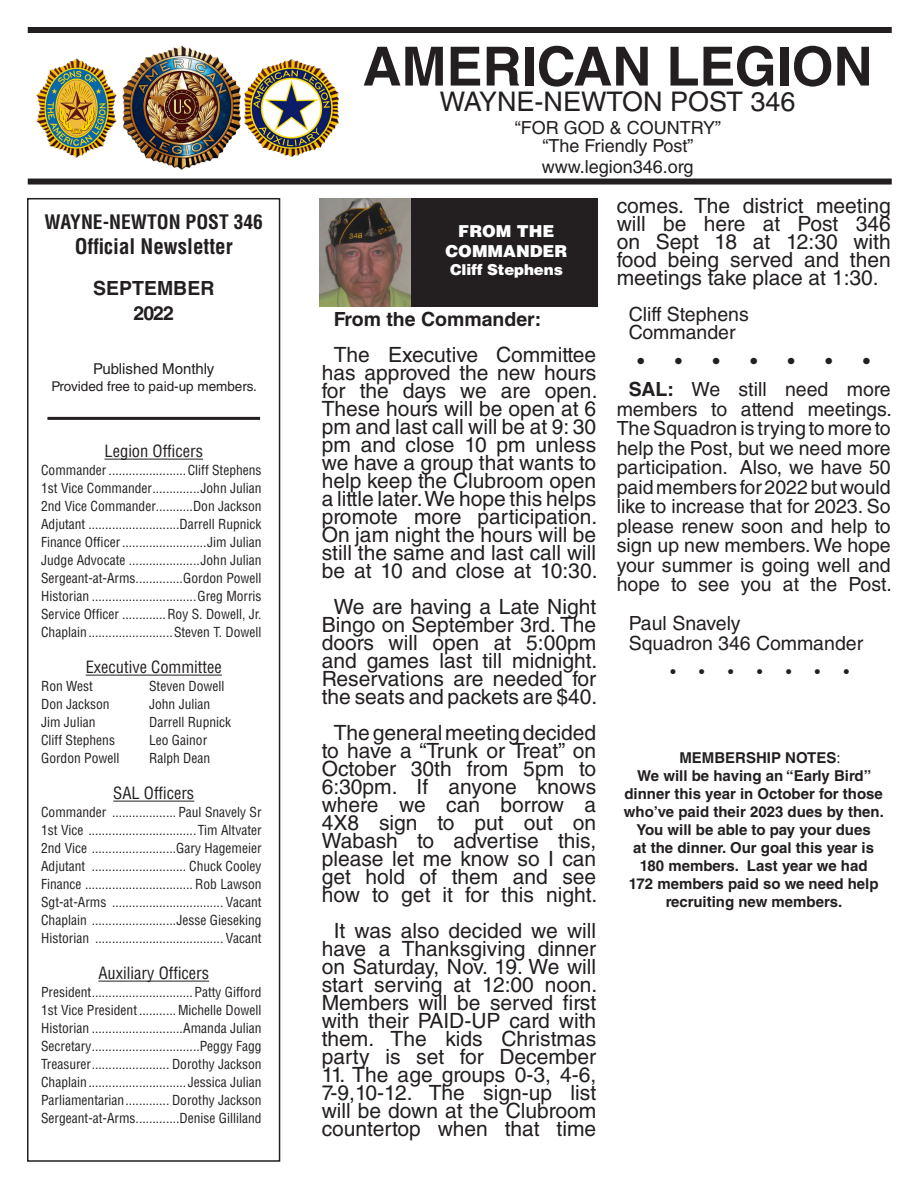
<style>
.page{position:relative;width:918px;height:1188px;background:#fff}
.page>*{position:absolute;margin:0;border:0;box-sizing:border-box;transform-origin:0 0}
.t1{font:700 54px "Helvetica LT Std";color:#231f20}
.t2{font:27px "Helvetica LT Std";color:#231f20}
.t3{font:21px/18px "Helvetica LT Std";color:#231f20;text-align:center}
.t4{font:700 condensed 21px "Helvetica LT Std";color:#231f20}
.t5{font:19.5px/19.5px "Helvetica LT Std";color:#231f20;text-align:center}
.t6{font:700 19.5px "Helvetica LT Std";color:#231f20}
.t7{font:700 condensed 19.5px "Helvetica LT Std";color:#231f20}
.t8{font:18px "Helvetica LT Std";color:#231f20}
.t9{font:condensed 16.5px "Helvetica LT Std";color:#231f20}
.t10{font:900 16.5px "Helvetica LT Std";color:#fff}
.t11{font:700 15px "Helvetica LT Std";color:#231f20}
.t12{font:15px "Helvetica LT Std";color:#231f20}
.t13{font:900 15px "Helvetica LT Std";letter-spacing:-.01em;color:#fff}
.t14{font:condensed 13.5px "Helvetica LT Std";color:#231f20}
.t15{font:13.5px "Helvetica LT Std";color:#231f20}
.s1{font-weight:700}
.s2{font-weight:400}
</style>
<div class="page">
<img style="left:122px;top:45px;width:119px;height:125px">
<img style="left:245px;top:59px;width:94px;height:98px">
<img style="left:36px;top:58px;width:81px;height:100px">
<div style="left:28px;top:179px;width:864px;height:6px;background:#231f20"></div>
<div style="left:28px;top:27px;width:864px;height:6px;background:#231f20"></div>
<div style="left:27px;top:198px;width:253px;height:964px;border:2px solid #231f20"></div>
<hr style="left:105px;top:459px;width:98px;height:1px;background:#231f20">
<hr style="left:86px;top:675px;width:136px;height:1px;background:#231f20">
<hr style="left:113px;top:801px;width:81px;height:1px;background:#231f20">
<hr style="left:98px;top:981px;width:111px;height:1px;background:#231f20">
<hr style="left:47px;top:417px;width:213px;height:3px;background:#231f20">
<div style="left:320px;top:198px;width:278px;height:109px;background:#231f20"></div>
<img style="left:320px;top:198px;width:90px;height:109px">
<p class="t7" style="left:45px;top:209px;width:220px">WAYNE-NEWTON POST 346</p>
<p class="t4" style="left:75px;top:233px;width:160px">Official Newsletter</p>
<p class="t6" style="left:93px;top:276px;width:123px">SEPTEMBER</p>
<p class="t6" style="left:134px;top:302px;width:42px">2022</p>
<p class="t12" style="left:93px;top:360px;width:123px">Published Monthly</p>
<p class="t15" style="left:51px;top:378px;width:207px">Provided free to paid-up members.</p>
<p class="t9" style="left:105px;top:441px;width:100px">Legion Officers</p>
<p class="t14" style="left:41px;top:462px;width:222px">Commander .......................Cliff Stephens</p>
<p class="t14" style="left:41px;top:480px;width:222px">1st Vice Commander..............John Julian</p>
<p class="t14" style="left:41px;top:498px;width:222px">2nd Vice Commander...........Don Jackson</p>
<p class="t14" style="left:41px;top:516px;width:222px">Adjutant ...........................Darrell Rupnick</p>
<p class="t14" style="left:41px;top:534px;width:222px">Finance Officer.........................Jim Julian</p>
<p class="t14" style="left:41px;top:552px;width:222px">Judge Advocate .....................John Julian</p>
<p class="t14" style="left:41px;top:570px;width:222px">Sergeant-at-Arms..............Gordon Powell</p>
<p class="t14" style="left:41px;top:588px;width:222px">Historian ...............................Greg Morris</p>
<p class="t14" style="left:41px;top:606px;width:222px">Service Officer .............Roy S. Dowell, Jr.</p>
<p class="t14" style="left:41px;top:624px;width:222px">Chaplain.........................Steven T. Dowell</p>
<p class="t9" style="left:86px;top:657px;width:138px">Executive Committee</p>
<p class="t14" style="left:41px;top:678px;width:53px">Ron West</p>
<p class="t14" style="left:149px;top:678px;width:77px">Steven Dowell</p>
<p class="t14" style="left:41px;top:696px;width:70px">Don Jackson</p>
<p class="t14" style="left:149px;top:696px;width:63px">John Julian</p>
<p class="t14" style="left:41px;top:714px;width:56px">Jim Julian</p>
<p class="t14" style="left:149px;top:714px;width:84px">Darrell Rupnick</p>
<p class="t14" style="left:41px;top:732px;width:75px">Cliff Stephens</p>
<p class="t14" style="left:149px;top:732px;width:60px">Leo Gainor</p>
<p class="t14" style="left:41px;top:750px;width:80px">Gordon Powell</p>
<p class="t14" style="left:149px;top:750px;width:63px">Ralph Dean</p>
<p class="t9" style="left:113px;top:783px;width:83px">SAL Officers</p>
<p class="t14" style="left:41px;top:804px;width:222px">Commander ................... Paul Snavely Sr</p>
<p class="t14" style="left:41px;top:822px;width:222px">1st Vice ................................Tim Altvater</p>
<p class="t14" style="left:41px;top:840px;width:222px">2nd Vice .........................Gary Hagemeier</p>
<p class="t14" style="left:41px;top:858px;width:222px">Adjutant ............................ Chuck Cooley</p>
<p class="t14" style="left:41px;top:876px;width:222px">Finance ................................ Rob Lawson</p>
<p class="t14" style="left:41px;top:894px;width:222px">Sgt-at-Arms ................................. Vacant</p>
<p class="t14" style="left:41px;top:912px;width:222px">Chaplain .........................Jesse Gieseking</p>
<p class="t14" style="left:41px;top:930px;width:222px">Historian ...................................... Vacant</p>
<p class="t9" style="left:98px;top:963px;width:112px">Auxiliary Officers</p>
<p class="t14" style="left:41px;top:984px;width:222px">President..............................Patty Gifford</p>
<p class="t14" style="left:41px;top:1002px;width:222px">1st Vice President ...........Michelle Dowell</p>
<p class="t14" style="left:41px;top:1020px;width:222px">Historian ...........................Amanda Julian</p>
<p class="t14" style="left:41px;top:1038px;width:222px">Secretary................................Peggy Fagg</p>
<p class="t14" style="left:41px;top:1056px;width:222px">Treasurer....................... Dorothy Jackson</p>
<p class="t14" style="left:41px;top:1074px;width:222px">Chaplain............................. Jessica Julian</p>
<p class="t14" style="left:41px;top:1092px;width:222px">Parliamentarian............. Dorothy Jackson</p>
<p class="t14" style="left:41px;top:1110px;width:222px">Sergeant-at-Arms.............Denise Gilliland</p>
<p class="t1" style="left:363px;top:34px;width:512px">AMERICAN LEGION</p>
<p class="t2" style="left:440px;top:86px;width:357px">WAYNE-NEWTON POST 346</p>
<p class="t8" style="left:515px;top:117px;width:208px">“FOR GOD &amp; COUNTRY”</p>
<p class="t8" style="left:542px;top:135px;width:153px">“The Friendly Post”</p>
<p class="t8" style="left:542px;top:156px;width:153px">www.legion346.org</p>
<p class="t10" style="left:458px;top:220px;width:98px">FROM THE</p>
<p class="t10" style="left:445px;top:240px;width:123px">COMMANDER</p>
<p class="t13" style="left:450px;top:260px;width:114px">Cliff Stephens</p>
<p class="t6" style="left:334px;top:307px;width:209px">From the Commander:</p>
<p class="t3" style="left:322px;top:346px;width:277px">The Executive Committee has approved the new hours for the days we are open.<br>These hours will be open at 6 pm and last call will be at 9: 30 pm and close 10 pm unless we have a group that wants to help keep the Clubroom open a little later. We hope this helps promote more participation.<br>On jam night the hours will be still the same and last call will be at 10 and close at 10:30.</p>
<p class="t3" style="left:322px;top:598px;width:277px">We are having a Late Night<br>Bingo on September 3rd. The doors will open at 5:00pm and games last till midnight.<br>Reservations are needed for the seats and packets are $40.</p>
<p class="t3" style="left:322px;top:724px;width:277px">The general meeting decided to have a “Trunk or Treat” on<br>October 30th from 5pm to<br>6:30pm. If anyone knows where we can borrow a<br>4X8 sign to put out on<br>Wabash to advertise this, please let me know so I can get hold of them and see how to get it for this night.</p>
<p class="t3" style="left:322px;top:922px;width:277px">It was also decided we will have a Thanksgiving dinner on Saturday, Nov. 19. We will start serving at 12:00 noon.<br>Members will be served first with their PAID-UP card with them. The kids Christmas party is set for December</p>
<p class="t3" style="left:322px;top:1066px;width:276px;text-align:justify">11. The age groups 0-3, 4-6, 7-9,10-12. The sign-up list will be down at the Clubroom countertop when that time</p>
<p class="t3" style="left:617px;top:197px;width:276px;text-align:justify">comes. The district meeting will be here at Post 346 on Sept 18 at 12:30 with food being served and then meetings take place at 1:30.</p>
<p class="t5" style="left:629px;top:305px;width:122px">Cliff Stephens</p>
<p class="t5" style="left:629px;top:323px;width:108px">Commander</p>
<p class="t6" style="left:638px;top:349px;width:46px">• •</p>
<p class="t6" style="left:713px;top:349px;width:46px">• •</p>
<p class="t6" style="left:788px;top:349px;width:46px">• •</p>
<p class="t6" style="left:863px;top:349px;width:8px">•</p>
<p class="t5" style="left:617px;top:380px;width:277px"><span class="s1">SAL:</span> We still need more members to attend meetings.<br>The Squadron is trying to more to help the Post, but we need more participation. Also, we have 50 paid members for 2022 but would like to increase that for 2023. So please renew soon and help to sign up new members. We hope your summer is going well and hope to see you at the Post.</p>
<p class="t5" style="left:629px;top:614px;width:113px">Paul Snavely</p>
<p class="t5" style="left:629px;top:633px;width:236px">Squadron 346 Commander</p>
<p class="t11" style="left:670px;top:663px;width:36px">• •</p>
<p class="t11" style="left:728px;top:663px;width:36px">• •</p>
<p class="t11" style="left:786px;top:663px;width:36px">• •</p>
<p class="t11" style="left:844px;top:663px;width:7px">•</p>
<p class="t11" style="left:679px;top:749px;width:163px">MEMBERSHIP NOTES<span class="s2">:</span></p>
<p class="t11" style="left:637px;top:767px;width:236px">We will be having an “Early Bird”</p>
<p class="t11" style="left:624px;top:785px;width:260px">dinner this year in October for those</p>
<p class="t11" style="left:624px;top:803px;width:262px">who’ve paid their 2023 dues by then.</p>
<p class="t11" style="left:637px;top:821px;width:236px">You will be able to pay your dues</p>
<p class="t11" style="left:633px;top:839px;width:242px">at the dinner. Our goal this year is</p>
<p class="t11" style="left:640px;top:857px;width:229px">180 members. Last year we had</p>
<p class="t11" style="left:629px;top:875px;width:251px">172 members paid so we need help</p>
<p class="t11" style="left:666px;top:893px;width:178px">recruiting new members.</p>
</div>
